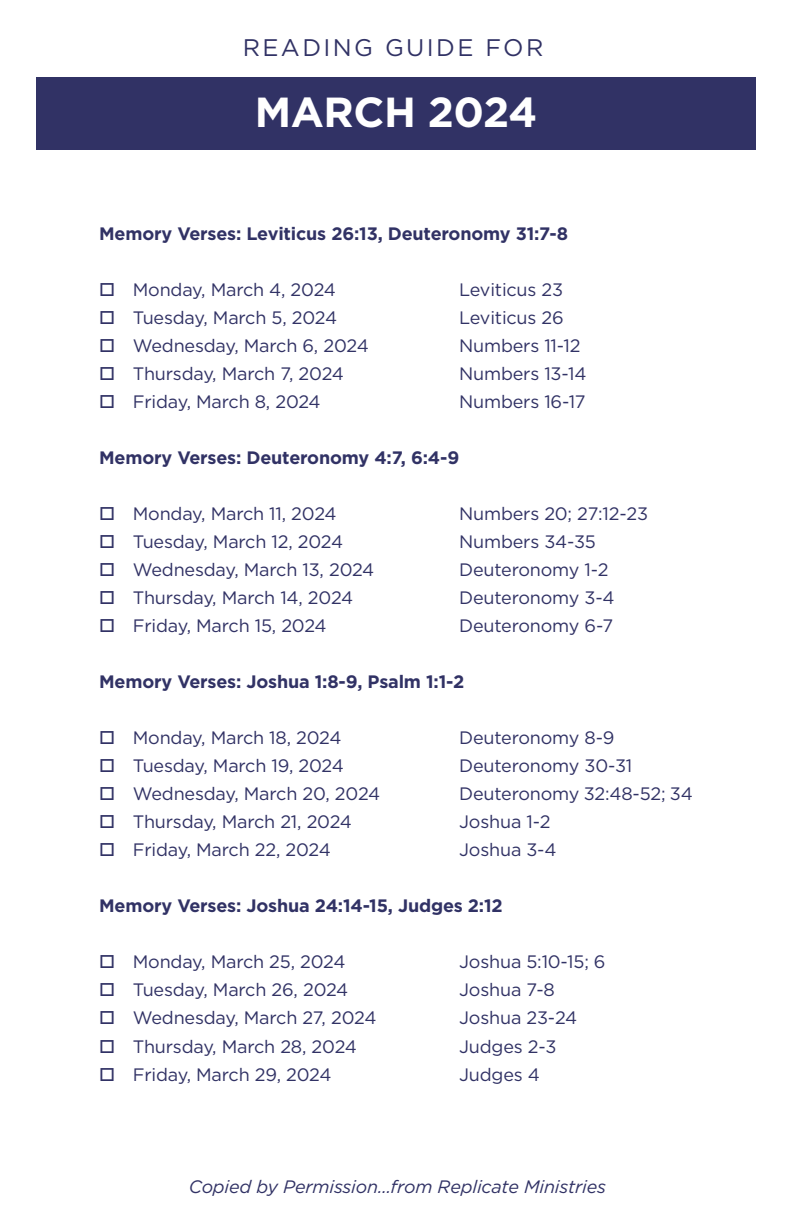
<style>
.page{position:relative;width:792px;height:1224px;background:#fff}
.page>*{position:absolute;margin:0;border:0;box-sizing:border-box;transform-origin:0 0}
.t1{font:700 42px "Gotham";letter-spacing:-.01em;color:#fff}
.t2{font:24px "Gotham";letter-spacing:.1em;color:#313265}
.t3{font:18px "Gotham";letter-spacing:-.01em;color:#313265}
.t4{font:700 18px "Gotham";letter-spacing:-.01em;color:#313265}
.t5{font:italic 18px "Gotham";letter-spacing:-.01em;color:#313265}
</style>
<div class="page">
<div style="left:36px;top:78px;width:720px;height:72px;background:#313265"></div>
<h2 class="t2" style="left:243px;top:32px;width:302px">READING GUIDE FOR</h2>
<h1 class="t1" style="left:255px;top:84px;width:284px">MARCH 2024</h1>
<p class="t4" style="left:99px;top:222px;width:470px">Memory Verses: Leviticus 26:13, Deuteronomy 31:7-8</p>
<p class="t3" style="left:99px;top:279px;width:238px">□ Monday, March 4, 2024</p>
<p class="t3" style="left:459px;top:279px;width:105px">Leviticus 23</p>
<p class="t3" style="left:99px;top:307px;width:239px">□ Tuesday, March 5, 2024</p>
<p class="t3" style="left:459px;top:307px;width:106px">Leviticus 26</p>
<p class="t3" style="left:99px;top:335px;width:271px">□ Wednesday, March 6, 2024</p>
<p class="t3" style="left:459px;top:335px;width:123px">Numbers 11-12</p>
<p class="t3" style="left:99px;top:363px;width:246px">□ Thursday, March 7, 2024</p>
<p class="t3" style="left:459px;top:363px;width:129px">Numbers 13-14</p>
<p class="t3" style="left:99px;top:391px;width:223px">□ Friday, March 8, 2024</p>
<p class="t3" style="left:459px;top:391px;width:128px">Numbers 16-17</p>
<p class="t4" style="left:99px;top:446px;width:362px">Memory Verses: Deuteronomy 4:7, 6:4-9</p>
<p class="t3" style="left:99px;top:503px;width:239px">□ Monday, March 11, 2024</p>
<p class="t3" style="left:459px;top:503px;width:191px">Numbers 20; 27:12-23</p>
<p class="t3" style="left:99px;top:531px;width:246px">□ Tuesday, March 12, 2024</p>
<p class="t3" style="left:459px;top:531px;width:138px">Numbers 34-35</p>
<p class="t3" style="left:99px;top:559px;width:277px">□ Wednesday, March 13, 2024</p>
<p class="t3" style="left:459px;top:559px;width:151px">Deuteronomy 1-2</p>
<p class="t3" style="left:99px;top:587px;width:256px">□ Thursday, March 14, 2024</p>
<p class="t3" style="left:459px;top:587px;width:157px">Deuteronomy 3-4</p>
<p class="t3" style="left:99px;top:615px;width:229px">□ Friday, March 15, 2024</p>
<p class="t3" style="left:459px;top:615px;width:156px">Deuteronomy 6-7</p>
<p class="t4" style="left:99px;top:670px;width:367px">Memory Verses: Joshua 1:8-9, Psalm 1:1-2</p>
<p class="t3" style="left:99px;top:727px;width:244px">□ Monday, March 18, 2024</p>
<p class="t3" style="left:459px;top:727px;width:157px">Deuteronomy 8-9</p>
<p class="t3" style="left:99px;top:755px;width:246px">□ Tuesday, March 19, 2024</p>
<p class="t3" style="left:459px;top:755px;width:175px">Deuteronomy 30-31</p>
<p class="t3" style="left:99px;top:783px;width:283px">□ Wednesday, March 20, 2024</p>
<p class="t3" style="left:459px;top:783px;width:235px">Deuteronomy 32:48-52; 34</p>
<p class="t3" style="left:99px;top:811px;width:254px">□ Thursday, March 21, 2024</p>
<p class="t3" style="left:459px;top:811px;width:93px">Joshua 1-2</p>
<p class="t3" style="left:99px;top:839px;width:233px">□ Friday, March 22, 2024</p>
<p class="t3" style="left:459px;top:839px;width:99px">Joshua 3-4</p>
<p class="t4" style="left:99px;top:894px;width:405px">Memory Verses: Joshua 24:14-15, Judges 2:12</p>
<p class="t3" style="left:99px;top:951px;width:248px">□ Monday, March 25, 2024</p>
<p class="t3" style="left:459px;top:951px;width:148px">Joshua 5:10-15; 6</p>
<p class="t3" style="left:99px;top:979px;width:251px">□ Tuesday, March 26, 2024</p>
<p class="t3" style="left:459px;top:979px;width:97px">Joshua 7-8</p>
<p class="t3" style="left:99px;top:1007px;width:279px">□ Wednesday, March 27, 2024</p>
<p class="t3" style="left:459px;top:1007px;width:120px">Joshua 23-24</p>
<p class="t3" style="left:99px;top:1035px;width:259px">□ Thursday, March 28, 2024</p>
<p class="t3" style="left:459px;top:1035px;width:99px">Judges 2-3</p>
<p class="t3" style="left:99px;top:1063px;width:234px">□ Friday, March 29, 2024</p>
<p class="t3" style="left:459px;top:1063px;width:82px">Judges 4</p>
<p class="t5" style="left:189px;top:1176px;width:419px">Copied by Permission…from Replicate Ministries</p>
</div>
